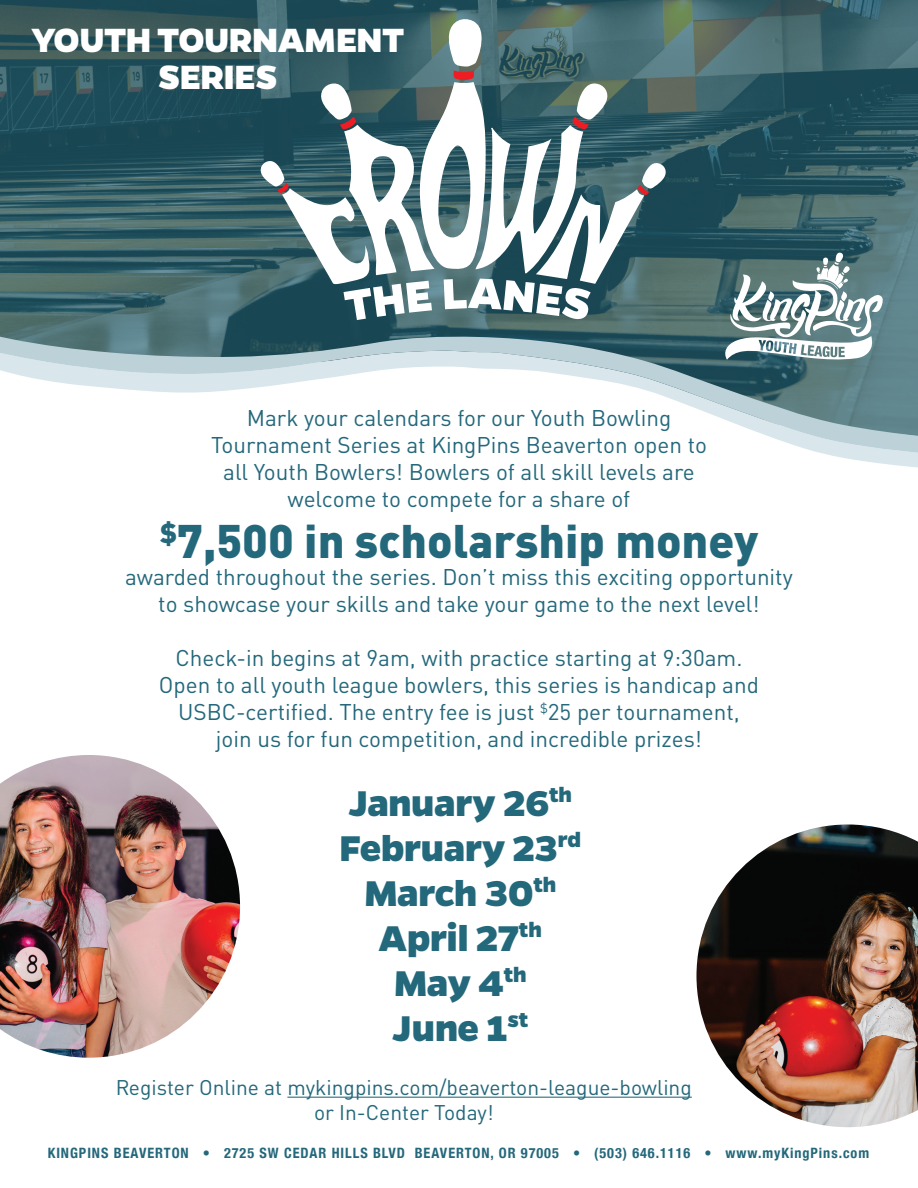
<style>
.page{position:relative;width:918px;height:1188px;background:#fff}
.page>*{position:absolute;margin:0;border:0;box-sizing:border-box;transform-origin:0 0}
.t1{font:900 46.5px "DIN Pro";color:#24687b}
.t2{font:40.5px/45px "Gentona Extra Bold DEMO";letter-spacing:-.01em;color:#24687b;text-align:center}
.t3{font:38.1px/37.5px "Gentona Extra Bold DEMO";letter-spacing:-.01em;color:#fff;text-align:center}
.t4{font:22.5px/27px "DIN Pro";color:#24687b;text-align:center}
.t5{font:21px/25.2px "DIN Pro";color:#24687b;text-align:center}
.t6{font:700 condensed 14.25px "Helvetica Neue";letter-spacing:.065em;color:#24687b}
</style>
<div class="page">
<svg style="left:0;top:0;width:918px;height:329px;background:#355c63"></svg>
<svg style="left:830px;top:455px;width:88px;height:13px"></svg>
<svg style="left:0;top:329px;width:918px;height:126px"></svg>
<svg style="left:723px;top:252px;width:160px;height:108px"></svg>
<hr style="left:287px;top:1097px;width:405px;height:1px;background:#24687b">
<img style="left:0;top:755px;width:240px;height:303px">
<img style="left:696px;top:824px;width:222px;height:303px">
<svg style="left:259px;top:16px;width:409px;height:305px"></svg>
<h3 class="t3" style="left:31px;top:23px;width:375px">YOUTH TOURNAMENT<br>SERIES</h3>
<p class="t4" style="left:211px;top:402px;width:497px">Mark your calendars for our Youth Bowling Tournament Series at KingPins Beaverton open to all Youth Bowlers! Bowlers of all skill levels are welcome to compete for a share of</p>
<h1 class="t1" style="left:160px;top:510px;width:599px"><sup>$</sup>7,500 in scholarship money</h1>
<p class="t4" style="left:125px;top:561px;width:669px">awarded throughout the series. Don’t miss this exciting opportunity to showcase your skills and take your game to the next level!</p>
<p class="t4" style="left:159px;top:642px;width:602px">Check-in begins at 9am, with practice starting at 9:30am.<br>Open to all youth league bowlers, this series is handicap and USBC-certified. The entry fee is just <sup>$</sup>25 per tournament, join us for fun competition, and incredible prizes!</p>
<h2 class="t2" style="left:339px;top:783px;width:243px">January 26<sup>th<br></sup>February 23<sup>rd<br></sup>March 30<sup>th<br></sup>April 27<sup>th<br></sup>May 4<sup>th<br></sup>June 1<sup>st</sup></h2>
<p class="t5" style="left:116px;top:1073px;width:577px">Register Online at mykingpins.com/beaverton-league-bowling or In-Center Today!</p>
<p class="t6" style="left:48px;top:1141px;width:823px">KINGPINS BEAVERTON • 2725 SW CEDAR HILLS BLVD BEAVERTON, OR 97005 • (503) 646.1116 • www.myKingPins.com</p>
</div>
